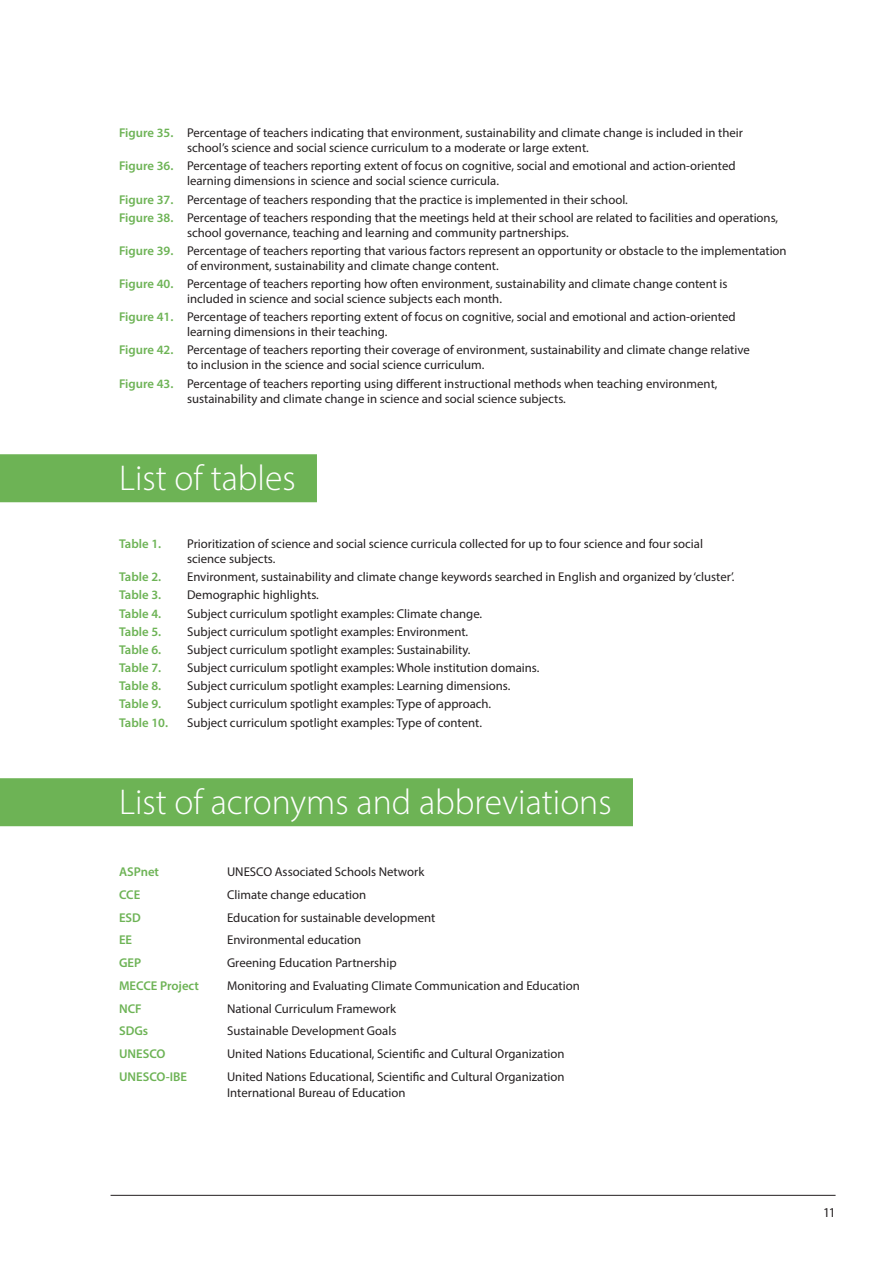
<style>
.page{position:relative;width:893px;height:1263px;background:#fff}
.page>*{position:absolute;margin:0;border:0;box-sizing:border-box;transform-origin:0 0}
.TITLE_1{font:300 36px "Myriad Pro";color:#fff}
.t1{font:13.5px "Myriad Pro";color:#231f20}
.Toc_Figures{font:12.75px/15px "Myriad Pro";color:#231f20}
.Toc_Figures-2{font:600 12.75px "Myriad Pro";color:#6db355}
.s1{font-weight:600;color:#6db355}
</style>
<div class="page">
<hr style="left:111px;top:1195px;width:725px;height:1px;background:#231f20">
<div style="left:0;top:454px;width:317px;height:48px;background:#6db355"></div>
<div style="left:0;top:778px;width:633px;height:48px;background:#6db355"></div>
<p class="Toc_Figures" style="left:187px;top:125px;width:557px;text-indent:-68px"><span class="s1">Figure 35.</span> Percentage of teachers indicating that environment, sustainability and climate change is included in their school’s science and social science curriculum to a moderate or large extent.</p>
<p class="Toc_Figures" style="left:187px;top:158px;width:550px;text-indent:-68px"><span class="s1">Figure 36.</span> Percentage of teachers reporting extent of focus on cognitive, social and emotional and action-oriented learning dimensions in science and social science curricula.</p>
<p class="Toc_Figures" style="left:119px;top:192px;width:510px"><span class="s1">Figure 37.</span> Percentage of teachers responding that the practice is implemented in their school.</p>
<p class="Toc_Figures" style="left:187px;top:210px;width:593px;text-indent:-68px"><span class="s1">Figure 38.</span> Percentage of teachers responding that the meetings held at their school are related to facilities and operations, school governance, teaching and learning and community partnerships.</p>
<p class="Toc_Figures" style="left:187px;top:243px;width:601px;text-indent:-68px"><span class="s1">Figure 39.</span> Percentage of teachers reporting that various factors represent an opportunity or obstacle to the implementation of environment, sustainability and climate change content.</p>
<p class="Toc_Figures" style="left:187px;top:276px;width:542px;text-indent:-68px"><span class="s1">Figure 40.</span> Percentage of teachers reporting how often environment, sustainability and climate change content is included in science and social science subjects each month.</p>
<p class="Toc_Figures" style="left:187px;top:309px;width:550px;text-indent:-68px"><span class="s1">Figure 41.</span> Percentage of teachers reporting extent of focus on cognitive, social and emotional and action-oriented learning dimensions in their teaching.</p>
<p class="Toc_Figures" style="left:187px;top:342px;width:564px;text-indent:-68px"><span class="s1">Figure 42.</span> Percentage of teachers reporting their coverage of environment, sustainability and climate change relative to inclusion in the science and social science curriculum.</p>
<p class="Toc_Figures" style="left:187px;top:376px;width:532px;text-indent:-68px"><span class="s1">Figure 43.</span> Percentage of teachers reporting using different instructional methods when teaching environment, sustainability and climate change in science and social science subjects.</p>
<p class="TITLE_1" style="left:119px;top:457px;width:178px">List of tables</p>
<p class="Toc_Figures-2" style="left:119px;top:535px;width:44px">Table 1.</p>
<p class="Toc_Figures" style="left:187px;top:536px;width:517px">Prioritization of science and social science curricula collected for up to four science and four social science subjects.</p>
<p class="Toc_Figures-2" style="left:119px;top:569px;width:44px">Table 2.</p>
<p class="Toc_Figures" style="left:187px;top:569px;width:549px">Environment, sustainability and climate change keywords searched in English and organized by ‘cluster’.</p>
<p class="Toc_Figures-2" style="left:119px;top:587px;width:44px">Table 3.</p>
<p class="Toc_Figures" style="left:187px;top:587px;width:133px">Demographic highlights.</p>
<p class="Toc_Figures-2" style="left:119px;top:605px;width:44px">Table 4.</p>
<p class="Toc_Figures" style="left:187px;top:605px;width:297px">Subject curriculum spotlight examples: Climate change.</p>
<p class="Toc_Figures-2" style="left:119px;top:623px;width:44px">Table 5.</p>
<p class="Toc_Figures" style="left:187px;top:624px;width:283px">Subject curriculum spotlight examples: Environment.</p>
<p class="Toc_Figures-2" style="left:119px;top:641px;width:44px">Table 6.</p>
<p class="Toc_Figures" style="left:187px;top:642px;width:285px">Subject curriculum spotlight examples: Sustainability.</p>
<p class="Toc_Figures-2" style="left:119px;top:660px;width:44px">Table 7.</p>
<p class="Toc_Figures" style="left:187px;top:660px;width:354px">Subject curriculum spotlight examples: Whole institution domains.</p>
<p class="Toc_Figures-2" style="left:119px;top:678px;width:44px">Table 8.</p>
<p class="Toc_Figures" style="left:187px;top:678px;width:325px">Subject curriculum spotlight examples: Learning dimensions.</p>
<p class="Toc_Figures-2" style="left:119px;top:696px;width:44px">Table 9.</p>
<p class="Toc_Figures" style="left:187px;top:696px;width:306px">Subject curriculum spotlight examples: Type of approach.</p>
<p class="Toc_Figures-2" style="left:119px;top:714px;width:50px">Table 10.</p>
<p class="Toc_Figures" style="left:187px;top:715px;width:296px">Subject curriculum spotlight examples: Type of content.</p>
<p class="TITLE_1" style="left:119px;top:781px;width:494px">List of acronyms and abbreviations</p>
<p class="Toc_Figures-2" style="left:119px;top:864px;width:42px">ASPnet</p>
<p class="Toc_Figures" style="left:227px;top:864px;width:199px">UNESCO Associated Schools Network</p>
<p class="Toc_Figures-2" style="left:119px;top:887px;width:23px">CCE</p>
<p class="Toc_Figures" style="left:227px;top:887px;width:141px">Climate change education</p>
<p class="Toc_Figures-2" style="left:119px;top:909px;width:23px">ESD</p>
<p class="Toc_Figures" style="left:227px;top:910px;width:210px">Education for sustainable development</p>
<p class="Toc_Figures-2" style="left:119px;top:932px;width:15px">EE</p>
<p class="Toc_Figures" style="left:227px;top:932px;width:136px">Environmental education</p>
<p class="Toc_Figures-2" style="left:119px;top:955px;width:24px">GEP</p>
<p class="Toc_Figures" style="left:227px;top:955px;width:171px">Greening Education Partnership</p>
<p class="Toc_Figures-2" style="left:119px;top:977px;width:81px">MECCE Project</p>
<p class="Toc_Figures" style="left:227px;top:978px;width:354px">Monitoring and Evaluating Climate Communication and Education</p>
<p class="Toc_Figures-2" style="left:119px;top:1000px;width:24px">NCF</p>
<p class="Toc_Figures" style="left:227px;top:1000px;width:171px">National Curriculum Framework</p>
<p class="Toc_Figures-2" style="left:119px;top:1023px;width:31px">SDGs</p>
<p class="Toc_Figures" style="left:227px;top:1023px;width:171px">Sustainable Development Goals</p>
<p class="Toc_Figures-2" style="left:119px;top:1045px;width:48px">UNESCO</p>
<p class="Toc_Figures" style="left:227px;top:1046px;width:339px">United Nations Educational, Scientific and Cultural Organization</p>
<p class="Toc_Figures-2" style="left:119px;top:1068px;width:69px">UNESCO-IBE</p>
<p class="Toc_Figures" style="left:227px;top:1068px;width:339px;line-height:16.5px">United Nations Educational, Scientific and Cultural Organization<br>International Bureau of Education</p>
<p class="t1" style="left:823px;top:1204px;width:14px">11</p>
</div>
